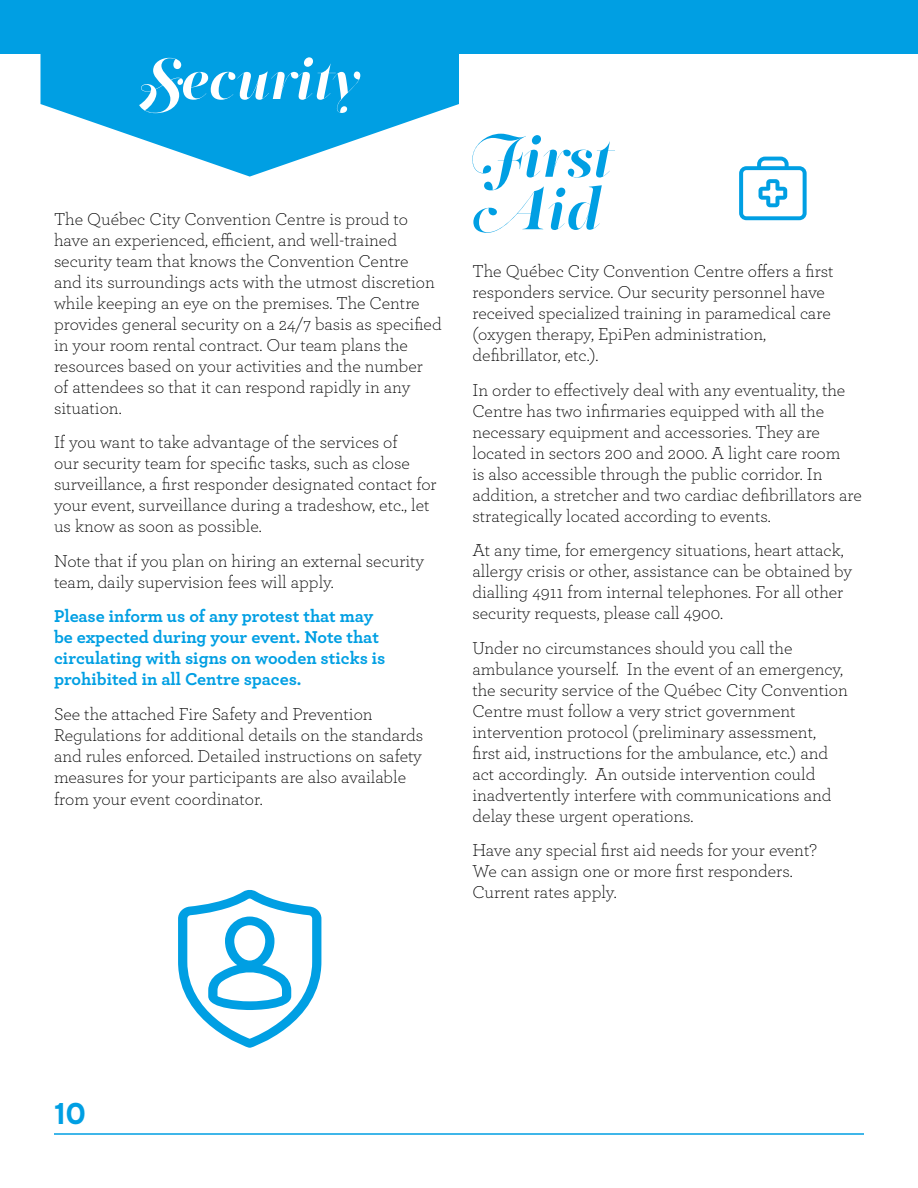
<style>
.page{position:relative;width:918px;height:1188px;background:#fff}
.page>*{position:absolute;margin:0;border:0;box-sizing:border-box;transform-origin:0 0}
.t1{font:700 60px/52.5px "PF Regal Swash Pro";color:#009fe3}
.t2{font:700 60px "PF Regal Swash Pro";color:#fff}
.t3{font:700 30px "Interstate";color:#009fe3}
.t4{font:300 18px/21px "Archer";color:#000}
.t5{font:700 18px/21px "Archer";color:#009fe3}
</style>
<div class="page">
<hr style="left:54px;top:1133px;width:810px;height:2px;background:#009fe3">
<div style="left:0;top:0;width:918px;height:54px;background:#009fe3"></div>
<svg style="left:178px;top:890px;width:143px;height:158px"></svg>
<svg style="left:40px;top:54px;width:419px;height:123px;fill:#009fe3"></svg>
<svg style="left:739px;top:157px;width:68px;height:63px"></svg>
<h1 class="t2" style="left:137px;top:43px;width:225px">Security</h1>
<p class="t4" style="left:54px;top:208px;width:389px">The Québec City Convention Centre is proud to have an experienced, efficient, and well-trained security team that knows the Convention Centre<br>and its surroundings acts with the utmost discretion while keeping an eye on the premises. The Centre provides general security on a 24/7 basis as specified in your room rental contract. Our team plans the resources based on your activities and the number of attendees so that it can respond rapidly in any situation.</p>
<p class="t4" style="left:54px;top:431px;width:384px">If you want to take advantage of the services of<br>our security team for specific tasks, such as close surveillance, a first responder designated contact for your event, surveillance during a tradeshow, etc., let us know as soon as possible.</p>
<p class="t4" style="left:54px;top:550px;width:372px">Note that if you plan on hiring an external security team, daily supervision fees will apply.</p>
<p class="t5" style="left:54px;top:605px;width:333px">Please inform us of any protest that may be expected during your event. Note that circulating with signs on wooden sticks is prohibited in all Centre spaces.</p>
<p class="t4" style="left:54px;top:703px;width:371px">See the attached Fire Safety and Prevention Regulations for additional details on the standards and rules enforced. Detailed instructions on safety measures for your participants are also available from your event coordinator.</p>
<h1 class="t1" style="left:472px;top:130px;width:141px">First<br>Aid</h1>
<p class="t4" style="left:472px;top:260px;width:363px">The Québec City Convention Centre offers a first responders service. Our security personnel have received specialized training in paramedical care (oxygen therapy, EpiPen administration, defibrillator, etc.).</p>
<p class="t4" style="left:472px;top:379px;width:391px">In order to effectively deal with any eventuality, the Centre has two infirmaries equipped with all the necessary equipment and accessories. They are located in sectors 200 and 2000. A light care room<br>is also accessible through the public corridor. In addition, a stretcher and two cardiac defibrillators are strategically located according to events.</p>
<p class="t4" style="left:472px;top:539px;width:381px">At any time, for emergency situations, heart attack, allergy crisis or other, assistance can be obtained by dialling 4911 from internal telephones. For all other security requests, please call 4900.</p>
<p class="t4" style="left:472px;top:637px;width:377px">Under no circumstances should you call the ambulance yourself. In the event of an emergency, the security service of the Québec City Convention Centre must follow a very strict government intervention protocol (preliminary assessment, first aid, instructions for the ambulance, etc.) and act accordingly. An outside intervention could inadvertently interfere with communications and delay these urgent operations.</p>
<p class="t4" style="left:472px;top:839px;width:346px">Have any special first aid needs for your event?<br>We can assign one or more first responders.<br>Current rates apply.</p>
<h2 class="t3" style="left:54px;top:1097px;width:34px">10</h2>
</div>
